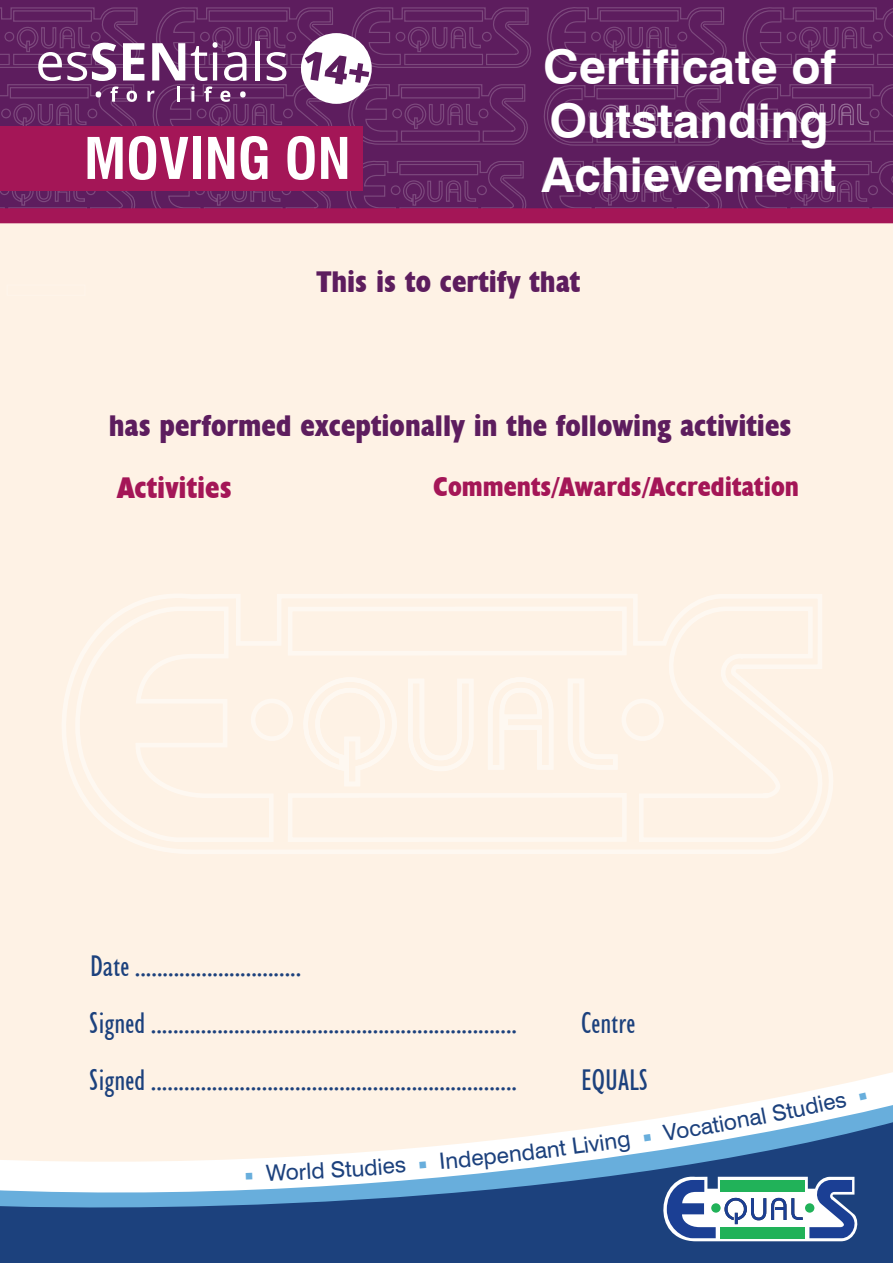
<style>
.page{position:relative;width:893px;height:1263px;background:#fff}
.page>*{position:absolute;margin:0;border:0;box-sizing:border-box;transform-origin:0 0}
.t1{font:700 condensed 55.8px "Swiss 721 BT";color:#fff}
.t2{font:700 48px/54px "Swiss 721 BT";color:#fff}
.t3{font:condensed 30px/57px "Humanist 521 BT";color:#1c417d}
.t4{font:700 condensed 30px "Humanist 521 BT Xtra";color:#5d1d5e}
.t5{font:700 condensed 30px "Humanist 521 BT Xtra";color:#a41657}
.t6{font:700 condensed 27px "Humanist 521 BT Xtra";color:#a41657}
.t7{font:22.5px "Swiss 721 BT";color:#1c417d}
</style>
<div class="page">
<div style="left:0;top:223px;width:893px;height:848px;background:#fef2e5"></div>
<div style="left:7px;top:284px;width:78px;height:12px;border:1px solid #fff"></div>
<div style="left:0;top:0;width:893px;height:214px;background:#5d1d5e"></div>
<svg style="left:0;top:191px;width:135px;height:17px"></svg>
<svg style="left:151px;top:191px;width:180px;height:17px"></svg>
<svg style="left:346px;top:159px;width:181px;height:49px"></svg>
<svg style="left:547px;top:7px;width:180px;height:61px"></svg>
<svg style="left:542px;top:160px;width:180px;height:48px"></svg>
<svg style="left:742px;top:7px;width:151px;height:61px"></svg>
<svg style="left:737px;top:161px;width:156px;height:47px"></svg>
<svg style="left:739px;top:84px;width:154px;height:61px"></svg>
<div style="left:0;top:185px;width:9px;height:10px;border:1px solid #fff;border-radius:50%"></div>
<div style="left:195px;top:185px;width:10px;height:10px;border:1px solid #fff;border-radius:50%"></div>
<div style="left:391px;top:185px;width:10px;height:10px;border:1px solid #fff;border-radius:50%"></div>
<div style="left:591px;top:32px;width:10px;height:9px;border:1px solid #fff;border-radius:50%"></div>
<div style="left:586px;top:185px;width:10px;height:10px;border:1px solid #fff;border-radius:50%"></div>
<div style="left:787px;top:32px;width:9px;height:10px;border:1px solid #fff;border-radius:50%"></div>
<div style="left:783px;top:109px;width:10px;height:9px;border:1px solid #fff;border-radius:50%"></div>
<div style="left:782px;top:185px;width:10px;height:10px;border:1px solid #fff;border-radius:50%"></div>
<div style="left:86px;top:185px;width:10px;height:10px;border:1px solid #fff;border-radius:50%"></div>
<div style="left:281px;top:185px;width:10px;height:10px;border:1px solid #fff;border-radius:50%"></div>
<div style="left:477px;top:185px;width:10px;height:10px;border:1px solid #fff;border-radius:50%"></div>
<div style="left:677px;top:32px;width:10px;height:9px;border:1px solid #fff;border-radius:50%"></div>
<div style="left:673px;top:185px;width:9px;height:10px;border:1px solid #fff;border-radius:50%"></div>
<div style="left:873px;top:32px;width:10px;height:10px;border:1px solid #fff;border-radius:50%"></div>
<div style="left:870px;top:109px;width:9px;height:9px;border:1px solid #fff;border-radius:50%"></div>
<div style="left:868px;top:185px;width:10px;height:10px;border:1px solid #fff;border-radius:50%"></div>
<svg style="left:543px;top:85px;width:181px;height:61px"></svg>
<div style="left:588px;top:109px;width:10px;height:10px;border:1px solid #fff;border-radius:50%"></div>
<div style="left:674px;top:109px;width:10px;height:10px;border:1px solid #fff;border-radius:50%"></div>
<svg style="left:0;top:7px;width:531px;height:138px"></svg>
<div style="left:0;top:127px;width:362px;height:64px;background:#a41657"></div>
<div style="left:0;top:208px;width:893px;height:15px;background:#a41657"></div>
<div style="left:0;top:1228px;width:893px;height:35px;background:#1c417d"></div>
<div style="left:0;top:1071px;width:893px;height:31px;background:#fef2e5"></div>
<svg style="left:0;top:1102px;width:893px;height:126px"></svg>
<svg style="left:649px;top:1172px;width:212px;height:69px"></svg>
<div style="left:721px;top:1180px;width:84px;height:11px;background:#21b259"></div>
<div style="left:721px;top:1227px;width:84px;height:11px;background:#21b259"></div>
<svg style="left:711px;top:1203px;width:10px;height:10px"></svg>
<div style="left:805px;top:1203px;width:9px;height:10px;background:#21b259;border-radius:50%"></div>
<svg style="left:34px;top:580px;width:812px;height:276px;background:#fef2e6"></svg>
<svg style="left:73px;top:604px;width:203px;height:240px;background:#fef2e6"></svg>
<svg style="left:637px;top:604px;width:213px;height:240px;background:#fef2e6"></svg>
<svg style="left:301px;top:675px;width:319px;height:113px"></svg>
<div style="left:288px;top:606px;width:339px;height:49px;border:5px solid #fff"></div>
<div style="left:288px;top:793px;width:339px;height:49px;border:5px solid #fff"></div>
<div style="left:251px;top:699px;width:42px;height:42px;border:5px solid #fff;border-radius:50%"></div>
<div style="left:621px;top:699px;width:43px;height:42px;border:5px solid #fff;border-radius:50%"></div>
<svg style="left:246px;top:1173px;width:7px;height:6px"></svg>
<svg style="left:395px;top:1153px;width:49px;height:20px"></svg>
<svg style="left:644px;top:1123px;width:46px;height:19px"></svg>
<svg style="left:835px;top:1093px;width:32px;height:16px"></svg>
<h1 class="t1" style="left:84px;top:125px;width:268px">MOVING ON</h1>
<h2 class="t2" style="left:542px;top:40px;width:296px">Certificate of<br>Outstanding<br>Achievement</h2>
<p class="t4" style="left:317px;top:263px;width:265px">This is to certify that</p>
<p class="t4" style="left:109px;top:407px;width:684px">has performed exceptionally in the following activities</p>
<p class="t5" style="left:117px;top:469px;width:116px">Activities</p>
<p class="t6" style="left:433px;top:470px;width:367px">Comments/Awards/Accreditation</p>
<p class="t3" style="left:89px;top:937px;width:429px">Date ..............................<br>Signed ..................................................................</p>
<p class="t3" style="left:581px;top:994px;width:56px">Centre</p>
<p class="t3" style="left:89px;top:1051px;width:429px">Signed ..................................................................</p>
<p class="t3" style="left:581px;top:1051px;width:69px">EQUALS</p>
<p class="t7" style="left:265px;top:1160px;width:60px;rotate:-3deg">World</p>
<p class="t7" style="left:330px;top:1156px;width:66px;rotate:-4deg">Studie</p>
<p class="t7" style="left:444px;top:1147px;width:66px;rotate:-6deg">ndepe</p>
<p class="t7" style="left:507px;top:1141px;width:59px;rotate:-7deg">ndant</p>
<p class="t7" style="left:570px;top:1133px;width:61px;rotate:-8deg">Living</p>
<p class="t7" style="left:734px;top:1107px;width:59px;rotate:-11deg">nal St</p>
<p class="t7" style="left:790px;top:1096px;width:45px;rotate:-12deg">udie</p>
<p class="t7" style="left:687px;top:1115px;width:50px;rotate:-10deg">catio</p>
</div>
